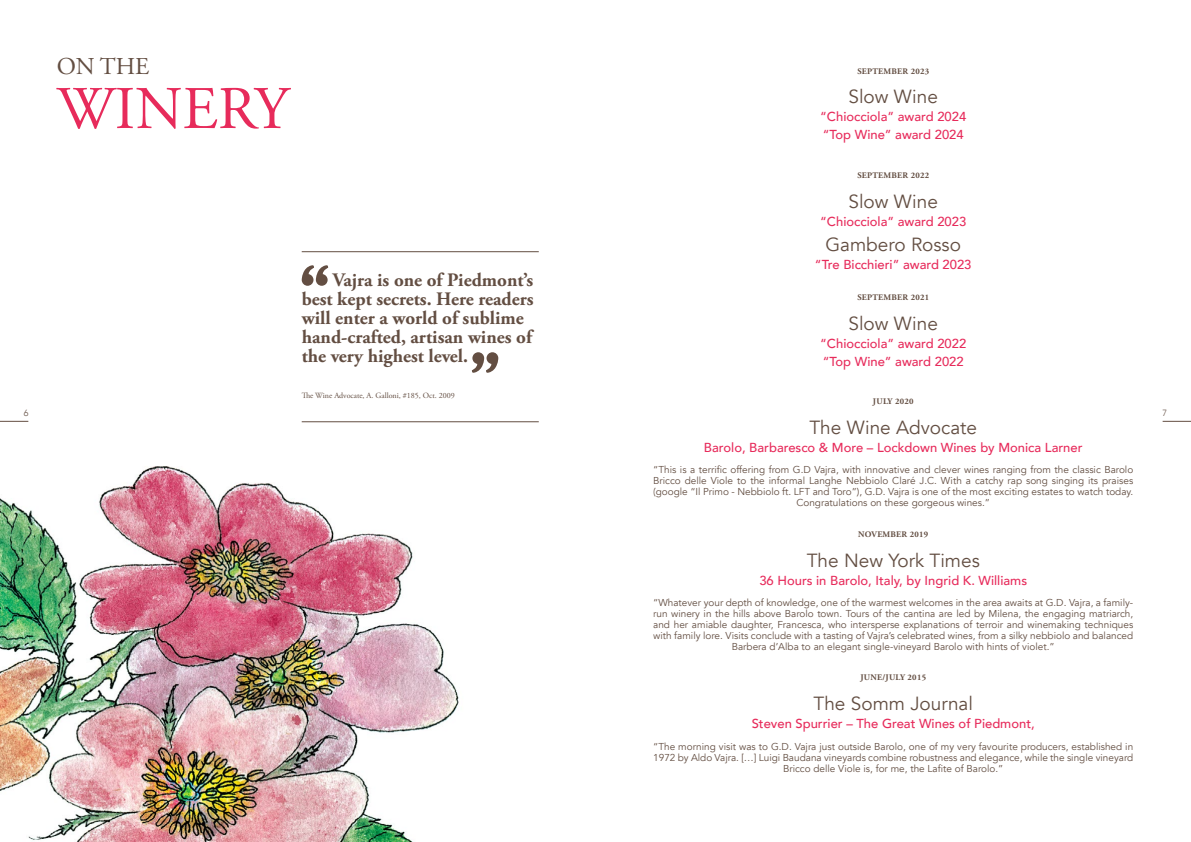
<style>
.page{position:relative;width:1191px;height:842px;background:#fff}
.page>*{position:absolute;margin:0;border:0;box-sizing:border-box;transform-origin:0 0}
.t1{font:60.4px "Adobe Garamond Pro";color:#e72b5b}
.t2{font:24.2px "Adobe Garamond Pro";color:#634e42}
.t3{font:700 19px/19px "Adobe Garamond Pro";color:#634e42}
.t4{font:19px "Avenir";color:#634e42}
.t5{font:500 13px/18px "Avenir";color:#e72b5b}
.t6{font:10px/11px "Avenir";color:#634e42;text-align:center}
.t7{font:300 9px "Avenir";color:#634e42}
.t8{font:700 8.5px "Adobe Garamond Pro";letter-spacing:.03em;color:#634e42}
.t9{font:8px "Adobe Garamond Pro";color:#634e42}
</style>
<div class="page">
<svg style="left:0;top:421px;width:28px;height:1px"></svg>
<svg style="left:1162px;top:421px;width:29px;height:1px"></svg>
<img style="left:0;top:466px;width:459px;height:376px">
<svg style="left:302px;top:265px;width:196px;height:108px"></svg>
<hr style="left:302px;top:421px;width:237px;height:1px;background:#634e42">
<hr style="left:302px;top:251px;width:237px;height:1px;background:#634e42">
<h2 class="t2" style="left:57px;top:52px;width:94px">ON THE</h2>
<h1 class="t1" style="left:57px;top:73px;width:234px">WINERY</h1>
<p class="t8" style="left:857px;top:66px;width:73px">SEPTEMBER 2023</p>
<h3 class="t4" style="left:848px;top:85px;width:91px">Slow Wine</h3>
<h3 class="t5" style="left:820px;top:107px;width:147px">“Chiocciola” award 2024 “Top Wine” award 2024</h3>
<p class="t8" style="left:857px;top:170px;width:73px">SEPTEMBER 2022</p>
<h3 class="t4" style="left:848px;top:190px;width:91px">Slow Wine</h3>
<h3 class="t5" style="left:820px;top:211px;width:147px">“Chiocciola” award 2023</h3>
<h3 class="t4" style="left:825px;top:233px;width:137px">Gambero Rosso</h3>
<h3 class="t5" style="left:815px;top:255px;width:158px">“Tre Bicchieri” award 2023</h3>
<p class="t8" style="left:857px;top:292px;width:73px">SEPTEMBER 2021</p>
<h3 class="t4" style="left:848px;top:312px;width:91px">Slow Wine</h3>
<h3 class="t5" style="left:820px;top:334px;width:147px">“Chiocciola” award 2022 “Top Wine” award 2022</h3>
<p class="t8" style="left:873px;top:397px;width:42px">JULY 2020</p>
<h3 class="t4" style="left:809px;top:416px;width:169px">The Wine Advocate</h3>
<h3 class="t5" style="left:704px;top:438px;width:380px">Barolo, Barbaresco &amp; More – Lockdown Wines by Monica Larner</h3>
<p class="t6" style="left:653px;top:464px;width:481px">“This is a terrific offering from G.D Vajra, with innovative and clever wines ranging from the classic Barolo Bricco delle Viole to the informal Langhe Nebbiolo Claré J.C. With a catchy rap song singing its praises (google “Il Primo - Nebbiolo ft. LFT and Toro”), G.D. Vajra is one of the most exciting estates to watch today.<br>Congratulations on these gorgeous wines.”</p>
<p class="t8" style="left:858px;top:529px;width:71px">NOVEMBER 2019</p>
<h3 class="t4" style="left:806px;top:549px;width:175px">The New York Times</h3>
<h3 class="t5" style="left:759px;top:570px;width:269px">36 Hours in Barolo, Italy, by Ingrid K. Williams</h3>
<p class="t6" style="left:653px;top:597px;width:481px">“Whatever your depth of knowledge, one of the warmest welcomes in the area awaits at G.D. Vajra, a family&shy;run winery in the hills above Barolo town. Tours of the cantina are led by Milena, the engaging matriarch, and her amiable daughter, Francesca, who intersperse explanations of terroir and winemaking techniques with family lore. Visits conclude with a tasting of Vajra’s celebrated wines, from a silky nebbiolo and balanced Barbera d’Alba to an elegant single-vineyard Barolo with hints of violet.”</p>
<p class="t8" style="left:860px;top:673px;width:67px">JUNE/JULY 2015</p>
<h3 class="t4" style="left:813px;top:692px;width:161px">The Somm Journal</h3>
<h3 class="t5" style="left:751px;top:714px;width:284px">Steven Spurrier – The Great Wines of Piedmont,</h3>
<p class="t6" style="left:653px;top:741px;width:481px">“The morning visit was to G.D. Vajra just outside Barolo, one of my very favourite producers, established in<br>1972 by Aldo Vajra. […] Luigi Baudana vineyards combine robustness and elegance, while the single vineyard<br>Bricco delle Viole is, for me, the Lafite of Barolo.”</p>
<h3 class="t3" style="left:302px;top:271px;width:233px;text-indent:31px">Vajra is one of Piedmont’s best kept secrets. Here readers will enter a world of sublime hand-crafted, artisan wines of the very highest level.</h3>
<p class="t9" style="left:302px;top:390px;width:155px">The Wine Advocate, A. Galloni, #185, Oct. 2009</p>
<p class="t7" style="left:24px;top:407px;width:6px">6</p>
<p class="t7" style="left:1162px;top:407px;width:6px">7</p>
</div>
